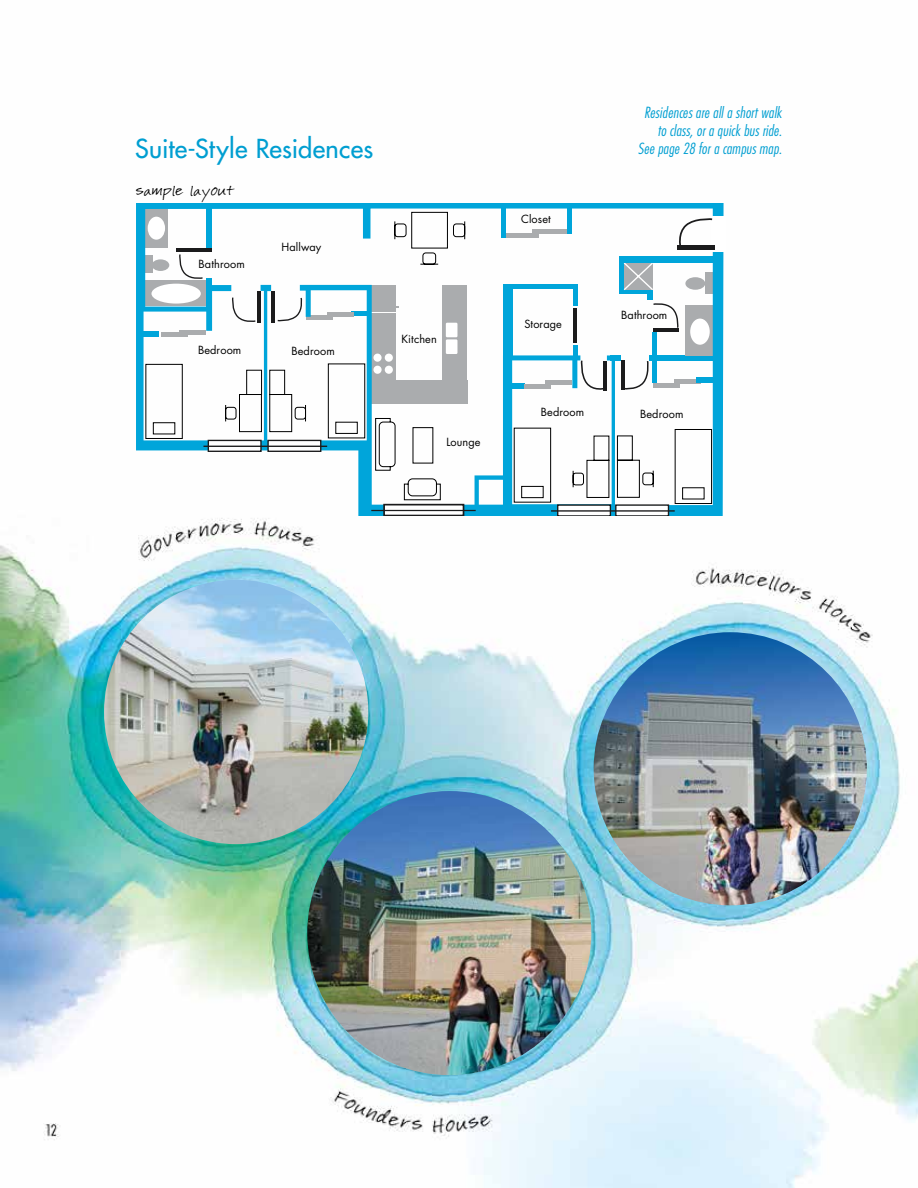
<style>
.page{position:relative;width:918px;height:1188px;background:#fff}
.page>*{position:absolute;margin:0;border:0;box-sizing:border-box;transform-origin:0 0}
.t1{font:500 25.5px "Futura Std";letter-spacing:.01em;color:#009ed1}
.t2{font:italic 300 condensed 15px/18px "Futura Std";letter-spacing:.015em;color:#009ed1;text-align:right}
.t3{font:10.95px "Futura Std";letter-spacing:.01em;color:#000}
.t4{font:10.35px "Pea Carlisle";letter-spacing:.05em;color:#000}
</style>
<div class="page">
<img style="left:0;top:203px;width:918px;height:985px">
<img style="left:104px;top:580px;width:264px;height:264px;border-radius:132px">
<img style="left:307px;top:791px;width:284px;height:284px;border-radius:142px">
<img style="left:594px;top:632px;width:273px;height:273px;border-radius:137px">
<svg style="left:136px;top:204px;width:588px;height:311px"></svg>
<div style="left:696px;top:377px;width:17px;height:6px;background:#00a5da"></div>
<svg style="left:556px;top:504px;width:114px;height:11px"></svg>
<hr style="left:551px;top:510px;width:124px;height:2px;background:#1b1b1c">
<svg style="left:382px;top:503px;width:83px;height:12px"></svg>
<hr style="left:371px;top:510px;width:105px;height:1px;background:#1b1b1c">
<hr style="left:502px;top:207px;width:4px;height:31px;background:#00a5da">
<hr style="left:567px;top:207px;width:4px;height:27px;background:#00a5da">
<svg style="left:654px;top:263px;width:1px;height:29px"></svg>
<div style="left:619px;top:257px;width:99px;height:6px;background:#00a5da"></div>
<div style="left:712px;top:216px;width:14px;height:36px;background:#fff"></div>
<hr style="left:678px;top:246px;width:37px;height:4px;background:#1b1b1c">
<svg style="left:675px;top:218px;width:39px;height:30px"></svg>
<svg style="left:269px;top:221px;width:385px;height:279px"></svg>
<div style="left:675px;top:429px;width:37px;height:75px;border:1px solid #000"></div>
<svg style="left:153px;top:212px;width:457px;height:286px"></svg>
<h1 class="t1" style="left:135px;top:132px;width:240px">Suite-Style Residences</h1>
<p class="t4" style="left:136px;top:186px;width:99px">sample layout</p>
<p class="t3" style="left:199px;top:257px;width:48px">Bathroom</p>
<p class="t3" style="left:282px;top:240px;width:41px">Hallway</p>
<p class="t3" style="left:198px;top:343px;width:45px">Bedroom</p>
<p class="t3" style="left:291px;top:344px;width:45px">Bedroom</p>
<p class="t3" style="left:401px;top:332px;width:37px">Kitchen</p>
<p class="t3" style="left:446px;top:435px;width:36px">Lounge</p>
<p class="t3" style="left:521px;top:212px;width:31px">Closet</p>
<p class="t3" style="left:524px;top:317px;width:39px">Storage</p>
<p class="t3" style="left:541px;top:405px;width:45px">Bedroom</p>
<h2 class="t2" style="left:638px;top:104px;width:146px">Residences are all a short walk to class, or a quick bus ride.<br>See page 28 for a campus map.</h2>
<p class="t3" style="left:621px;top:308px;width:48px">Bathroom</p>
<p class="t3" style="left:640px;top:407px;width:45px">Bedroom</p>
</div>
